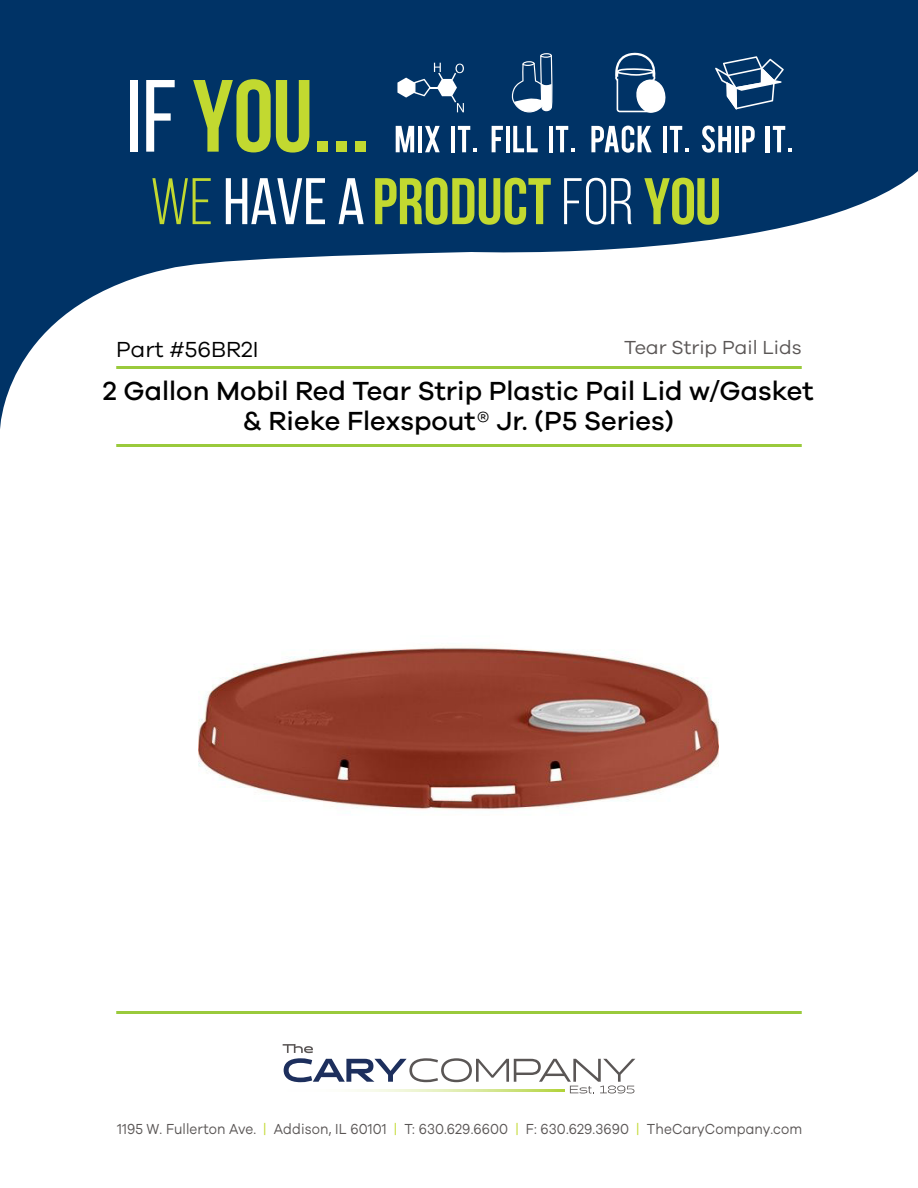
<style>
.page{position:relative;width:918px;height:1188px;background:#fff}
.page>*{position:absolute;margin:0;border:0;box-sizing:border-box;transform-origin:0 0}
.t1{font:500 27px/30px "Galano Grotesque";color:#000;text-align:center}
.t2{font:22.5px "Galano Grotesque";color:#000}
.t3{font:19.5px "Galano Grotesque";color:#5a5655}
.t4{font:15px "Galano Grotesque";letter-spacing:.01em;color:#5a5655;scale:.9 1}
.s1{color:#c2d930}
</style>
<div class="page">
<svg style="left:0;top:0;width:918px;height:429px;fill:#036"></svg>
<div style="left:130px;top:80px;width:8px;height:72px;background:#fff"></div>
<svg style="left:146px;top:80px;width:29px;height:72px"></svg>
<svg style="left:193px;top:79px;width:116px;height:74px;background:#648949"></svg>
<div style="left:317px;top:141px;width:11px;height:11px;background:#c2d930"></div>
<div style="left:336px;top:141px;width:11px;height:11px;background:#c2d930"></div>
<div style="left:355px;top:141px;width:11px;height:11px;background:#c2d930"></div>
<svg style="left:152px;top:178px;width:59px;height:46px;background:#356056"></svg>
<svg style="left:226px;top:178px;width:99px;height:46px"></svg>
<svg style="left:339px;top:178px;width:25px;height:46px"></svg>
<svg style="left:375px;top:178px;width:176px;height:47px;background:#688b48"></svg>
<svg style="left:564px;top:178px;width:68px;height:47px"></svg>
<svg style="left:644px;top:178px;width:75px;height:47px;background:#668a49"></svg>
<svg style="left:614px;top:52px;width:52px;height:61px"></svg>
<svg style="left:397px;top:63px;width:67px;height:49px"></svg>
<svg style="left:715px;top:56px;width:69px;height:53px"></svg>
<svg style="left:511px;top:53px;width:42px;height:60px"></svg>
<svg style="left:396px;top:126px;width:18px;height:26px"></svg>
<hr style="left:418px;top:126px;width:4px;height:26px;background:#fff">
<svg style="left:425px;top:126px;width:15px;height:26px"></svg>
<hr style="left:451px;top:126px;width:4px;height:26px;background:#fff">
<svg style="left:458px;top:126px;width:19px;height:26px"></svg>
<svg style="left:492px;top:126px;width:11px;height:26px"></svg>
<hr style="left:506px;top:126px;width:4px;height:26px;background:#fff">
<svg style="left:513px;top:126px;width:25px;height:26px"></svg>
<hr style="left:549px;top:126px;width:4px;height:26px;background:#fff">
<svg style="left:556px;top:126px;width:19px;height:26px"></svg>
<svg style="left:591px;top:126px;width:61px;height:27px"></svg>
<hr style="left:663px;top:126px;width:4px;height:26px;background:#fff">
<svg style="left:670px;top:126px;width:19px;height:26px"></svg>
<svg style="left:702px;top:126px;width:29px;height:27px"></svg>
<hr style="left:735px;top:126px;width:4px;height:26px;background:#fff">
<svg style="left:742px;top:126px;width:13px;height:26px"></svg>
<hr style="left:766px;top:126px;width:4px;height:26px;background:#fff">
<svg style="left:773px;top:126px;width:19px;height:26px"></svg>
<hr style="left:116px;top:366px;width:686px;height:3px;background:#9aca3c">
<hr style="left:116px;top:444px;width:686px;height:3px;background:#9aca3c">
<hr style="left:116px;top:1011px;width:686px;height:3px;background:#9aca3c">
<svg style="left:283px;top:1044px;width:352px;height:49px"></svg>
<svg style="left:284px;top:1089px;width:281px;height:2px"></svg>
<img style="left:198px;top:647px;width:520px;height:163px">
<h2 class="t2" style="left:116px;top:336px;width:144px">Part #56BR2I</h2>
<h3 class="t3" style="left:624px;top:335px;width:179px">Tear Strip Pail Lids</h3>
<h1 class="t1" style="left:103px;top:375px;width:712px">2 Gallon Mobil Red Tear Strip Plastic Pail Lid w/Gasket &amp; Rieke Flexspout® Jr. (P5 Series)</h1>
<p class="t4" style="left:117px;top:1120px;width:763px">1195 W. Fullerton Ave. <span class="s1">|</span> Addison, IL 60101 <span class="s1">|</span> T: 630.629.6600 <span class="s1">|</span> F: 630.629.3690 <span class="s1">|</span> TheCaryCompany.com</p>
</div>
